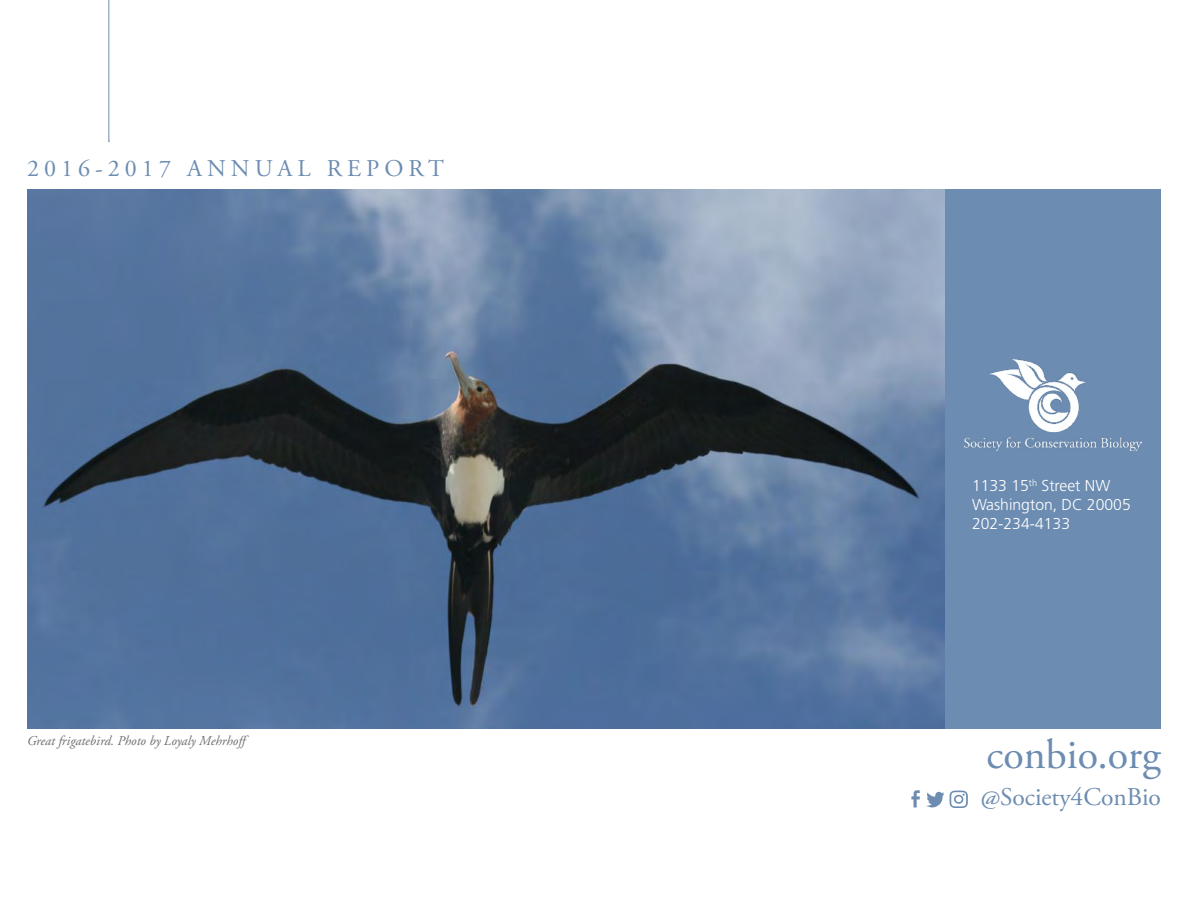
<style>
.page{position:relative;width:1188px;height:918px;background:#fff}
.page>*{position:absolute;margin:0;border:0;box-sizing:border-box;transform-origin:0 0}
.t1{font:42px "Adobe Garamond Pro";color:#6c8cb1}
.t2{font:25.5px "Adobe Garamond Pro";color:#6c8cb1}
.t3{font:24px "Adobe Garamond Pro";letter-spacing:.21em;color:#6c8cb1}
.t4{font:300 15.75px/18.9px "Frutiger";color:#fff}
.t5{font:italic 13.5px "Adobe Garamond Pro";color:#6d6e71}
</style>
<div class="page">
<div style="left:945px;top:189px;width:216px;height:540px;background:#6c8cb1"></div>
<img style="left:27px;top:189px;width:918px;height:540px">
<svg style="left:911px;top:790px;width:9px;height:17px"></svg>
<svg style="left:926px;top:791px;width:42px;height:17px"></svg>
<img style="left:965px;top:360px;width:176px;height:90px">
<hr style="left:109px;top:0;width:1px;height:141px;background:#6c8cb1">
<h3 class="t3" style="left:27px;top:154px;width:418px">2016-2017 ANNUAL REPORT</h3>
<p class="t5" style="left:27px;top:733px;width:225px">Great frigatebird. Photo by Loyaly Mehrhoff</p>
<p class="t4" style="left:972px;top:477px;width:160px">1133 15<sup>th</sup> Street NW<br>Washington, DC 20005<br>202-234-4133</p>
<h1 class="t1" style="left:987px;top:730px;width:176px">conbio.org</h1>
<h2 class="t2" style="left:981px;top:781px;width:182px">@Society4ConBio</h2>
</div>
